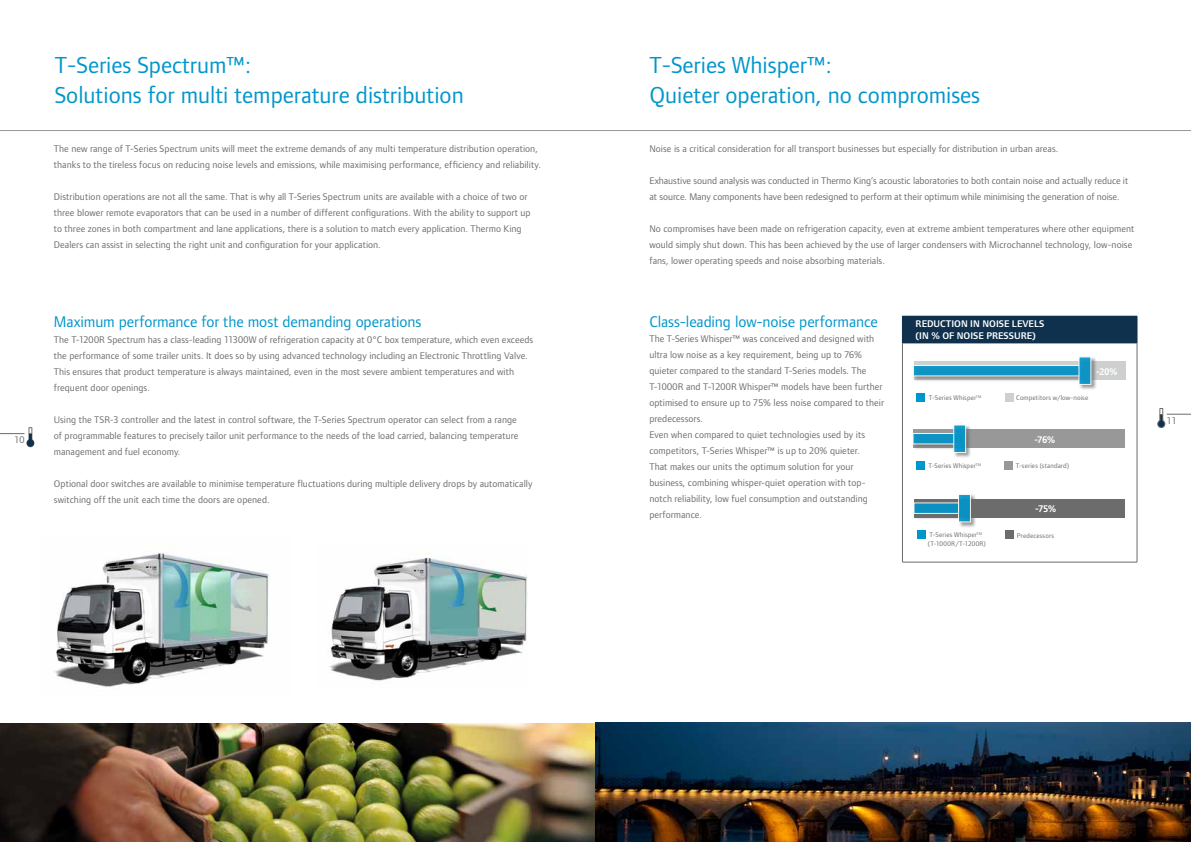
<style>
.page{position:relative;width:1191px;height:842px;background:#fff}
.page>*{position:absolute;margin:0;border:0;box-sizing:border-box;transform-origin:0 0}
.t1{font:24px/30px "Foundry Form Sans Blonde";color:#0096cb}
.t2{font:16px "Foundry Form Sans Blonde";letter-spacing:-.005em;color:#0096cb}
.t3{font:10px/16px "Foundry Form Sans Blonde";letter-spacing:.005em;color:#6c6c6c}
.t4{font:600 10px/12px "Foundry Form Sans Blonde";color:#fff}
.t5{font:700 10px "Foundry Form Sans Blonde";color:#fff;scale:.9 1}
.t6{font:7px/8.4px "Foundry Form Sans Blonde";letter-spacing:.02em;color:#6c6c6c}
</style>
<div class="page">
<svg style="left:1157px;top:408px;width:34px;height:20px"></svg>
<svg style="left:0;top:427px;width:34px;height:20px"></svg>
<hr style="left:0;top:130px;width:1191px;height:1px;background:#989898">
<img style="left:0;top:723px;width:1191px;height:119px">
<img style="left:54px;top:553px;width:216px;height:134px">
<img style="left:329px;top:557px;width:198px;height:124px">
<div style="left:902px;top:316px;width:235px;height:27px;background:#0f314d"></div>
<hr style="left:902px;top:562px;width:235px;height:1px;background:#6c6c6c">
<hr style="left:902px;top:343px;width:235px;height:1px;background:#0f314d">
<hr style="left:902px;top:343px;width:1px;height:219px;background:#6c6c6c">
<hr style="left:1136px;top:343px;width:1px;height:219px;background:#6c6c6c">
<div style="left:913px;top:361px;width:212px;height:19px;background:#cecfcf"></div>
<div style="left:912px;top:365px;width:174px;height:17px;background:#6c6c6c;opacity:.67"></div>
<div style="left:913px;top:365px;width:167px;height:11px;background:#0e95c4;border:1px solid #fff"></div>
<div style="left:1078px;top:356px;width:19px;height:35px;background:#6c6c6c;opacity:.67"></div>
<div style="left:1078px;top:356px;width:13px;height:29px;background:#0e94c4;border:1px solid #fff"></div>
<div style="left:916px;top:393px;width:8px;height:9px;background:#0096cb"></div>
<div style="left:1005px;top:393px;width:8px;height:9px;background:#cecfcf"></div>
<div style="left:913px;top:429px;width:212px;height:19px;background:#989898"></div>
<div style="left:912px;top:433px;width:58px;height:17px;background:#6c6c6c;opacity:.67"></div>
<div style="left:912px;top:433px;width:52px;height:11px;background:#0c93c2;border:1px solid #fff"></div>
<div style="left:953px;top:424px;width:18px;height:35px;background:#6c6c6c;opacity:.67"></div>
<div style="left:953px;top:424px;width:13px;height:29px;background:#0c93c4;border:1px solid #fff"></div>
<div style="left:915px;top:461px;width:9px;height:9px;background:#0096cb"></div>
<div style="left:1004px;top:461px;width:9px;height:9px;background:#989898"></div>
<div style="left:914px;top:499px;width:210px;height:19px;background:#6c6c6c"></div>
<div style="left:913px;top:502px;width:52px;height:18px;background:#6c6c6c;opacity:.67"></div>
<div style="left:913px;top:502px;width:46px;height:12px;background:#0b91c1;border:1px solid #fff"></div>
<div style="left:957px;top:494px;width:19px;height:34px;background:#6c6c6c;opacity:.67"></div>
<div style="left:958px;top:494px;width:13px;height:28px;background:#0b91c1;border:1px solid #fff"></div>
<div style="left:917px;top:531px;width:8px;height:8px;background:#0096cb"></div>
<div style="left:1005px;top:531px;width:9px;height:8px;background:#6c6c6c"></div>
<p class="t3" style="left:14px;top:432px;width:11px">10</p>
<h1 class="t1" style="left:55px;top:50px;width:410px">T-Series Spectrum™:<br>Solutions for multi temperature distribution</h1>
<h1 class="t1" style="left:649px;top:50px;width:332px">T-Series Whisper™:<br>Quieter operation, no compromises</h1>
<p class="t3" style="left:54px;top:141px;width:489px">The new range of T-Series Spectrum units will meet the extreme demands of any multi temperature distribution operation, thanks to the tireless focus on reducing noise levels and emissions, while maximising performance, efficiency and reliability.</p>
<p class="t3" style="left:54px;top:189px;width:478px">Distribution operations are not all the same. That is why all T-Series Spectrum units are available with a choice of two or three blower remote evaporators that can be used in a number of different configurations. With the ability to support up to three zones in both compartment and lane applications, there is a solution to match every application. Thermo King Dealers can assist in selecting the right unit and configuration for your application.</p>
<h2 class="t2" style="left:54px;top:313px;width:369px">Maximum performance for the most demanding operations</h2>
<p class="t3" style="left:54px;top:332px;width:481px">The T-1200R Spectrum has a class-leading 11300W of refrigeration capacity at 0°C box temperature, which even exceeds the performance of some trailer units. It does so by using advanced technology including an Electronic Throttling Valve.<br>This ensures that product temperature is always maintained, even in the most severe ambient temperatures and with frequent door openings.</p>
<p class="t3" style="left:54px;top:412px;width:466px">Using the TSR-3 controller and the latest in control software, the T-Series Spectrum operator can select from a range of programmable features to precisely tailor unit performance to the needs of the load carried, balancing temperature management and fuel economy.</p>
<p class="t3" style="left:54px;top:476px;width:480px">Optional door switches are available to minimise temperature fluctuations during multiple delivery drops by automatically switching off the unit each time the doors are opened.</p>
<p class="t3" style="left:649px;top:141px;width:410px">Noise is a critical consideration for all transport businesses but especially for distribution in urban areas.</p>
<p class="t3" style="left:649px;top:173px;width:480px">Exhaustive sound analysis was conducted in Thermo King’s acoustic laboratories to both contain noise and actually reduce it at source. Many components have been redesigned to perform at their optimum while minimising the generation of noise.</p>
<p class="t3" style="left:649px;top:221px;width:487px">No compromises have been made on refrigeration capacity, even at extreme ambient temperatures where other equipment would simply shut down. This has been achieved by the use of larger condensers with Microchannel technology, low-noise fans, lower operating speeds and noise absorbing materials.</p>
<h2 class="t2" style="left:649px;top:312px;width:230px">Class-leading low-noise performance</h2>
<p class="t3" style="left:649px;top:331px;width:236px">The T-Series Whisper™ was conceived and designed with ultra low noise as a key requirement, being up to 76% quieter compared to the standard T-Series models. The T-1000R and T-1200R Whisper™ models have been further optimised to ensure up to 75% less noise compared to their predecessors.<br>Even when compared to quiet technologies used by its competitors, T-Series Whisper™ is up to 20% quieter.<br>That makes our units the optimum solution for your business, combining whisper-quiet operation with top&shy;notch reliability, low fuel consumption and outstanding performance.</p>
<p class="t4" style="left:915px;top:318px;width:130px">REDUCTION IN NOISE LEVELS (IN % OF NOISE PRESSURE)</p>
<p class="t6" style="left:929px;top:393px;width:54px">T-Series Whisper<sup>TM</sup></p>
<p class="t6" style="left:1016px;top:393px;width:74px">Competitors w/low-noise</p>
<p class="t5" style="left:1034px;top:434px;width:25px">-76%</p>
<p class="t6" style="left:928px;top:461px;width:54px">T-Series Whisper<sup>TM</sup></p>
<p class="t6" style="left:1015px;top:461px;width:55px">T-series (standard)</p>
<p class="t5" style="left:1035px;top:503px;width:25px">-75%</p>
<p class="t6" style="left:928px;top:531px;width:59px">T-Series Whisper<sup>TM </sup>(T-1000R/T-1200R)</p>
<p class="t6" style="left:1016px;top:531px;width:39px">Predecessors</p>
<p class="t5" style="left:1096px;top:366px;width:25px">-20%</p>
<p class="t3" style="left:1166px;top:413px;width:11px">11</p>
</div>
